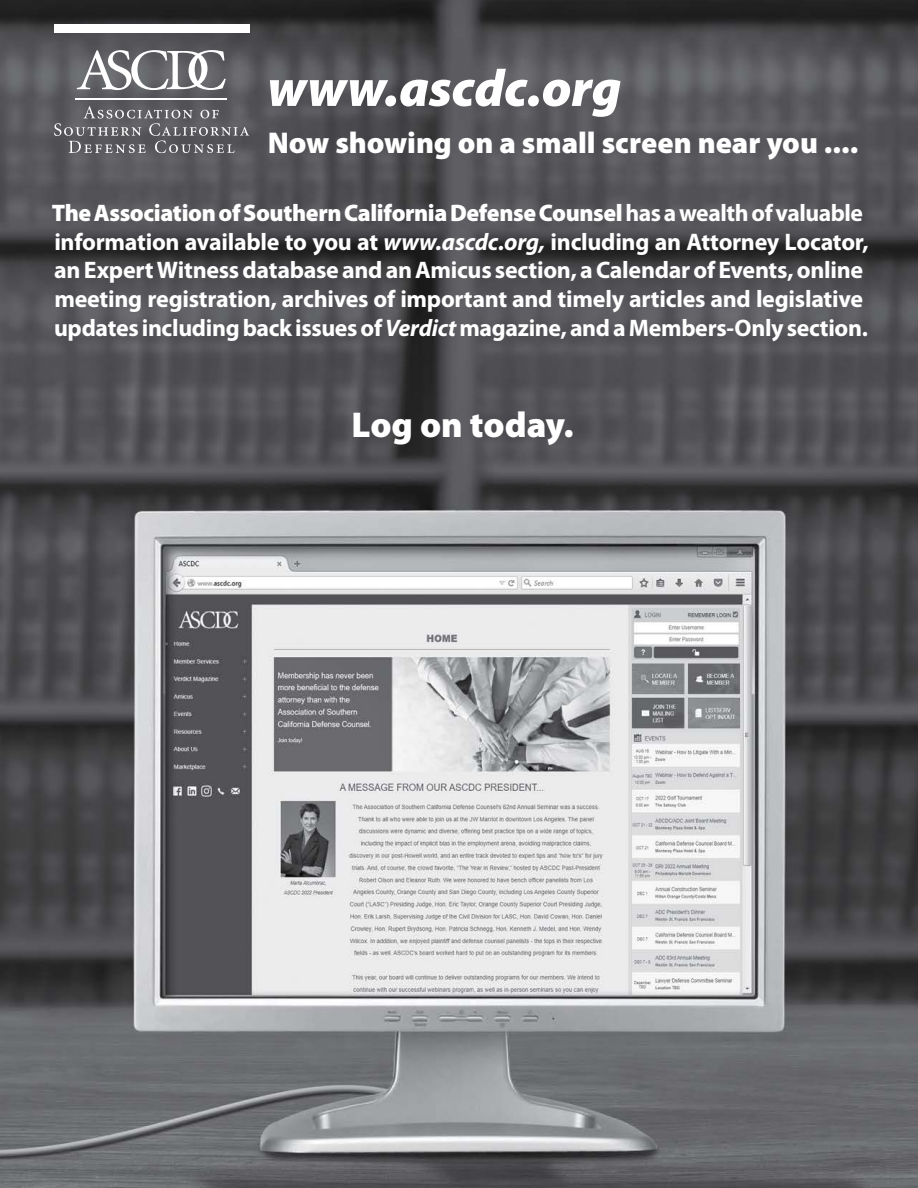
<style>
.page{position:relative;width:918px;height:1188px;background:#fff}
.page>*{position:absolute;margin:0;border:0;box-sizing:border-box;transform-origin:0 0}
.t1{font:italic 900 52.35px "Myriad Pro";letter-spacing:-.005em;color:#fff}
.t2{font:900 36px "Myriad Pro";letter-spacing:-.005em;color:#fff}
.t3{font:900 30.15px "Myriad Pro";color:#fff}
.t4{font:700 24px/28.8px "Myriad Pro";letter-spacing:-.015em;color:#fff}
.s1{font-weight:900}
.s2{font-style:italic}
</style>
<div class="page">
<img style="left:0;top:0;width:918px;height:1188px">
<svg style="left:54px;top:106px;width:195px;height:47px;background:#6d6c71"></svg>
<svg style="left:77px;top:50px;width:149px;height:40px"></svg>
<hr style="left:75px;top:98px;width:152px;height:1px;background:#fff">
<div style="left:54px;top:24px;width:195px;height:8px;background:#fff"></div>
<p class="t1" style="left:267px;top:59px;width:356px">www.ascdc.org</p>
<p class="t3" style="left:268px;top:126px;width:592px">Now showing on a small screen near you ....</p>
<p class="t4" style="left:52px;top:199px;width:818px"><span class="s1">The Association of Southern California Defense Counsel</span> has a wealth of valuable information available to you at <span class="s2">www.ascdc.org,</span> including an Attorney Locator, an Expert Witness database and an Amicus section, a Calendar of Events, online meeting registration, archives of important and timely articles and legislative updates including back issues of <span class="s2">Verdict</span> magazine, and a Members-Only section.</p>
<p class="t2" style="left:352px;top:404px;width:224px">Log on today.</p>
</div>
